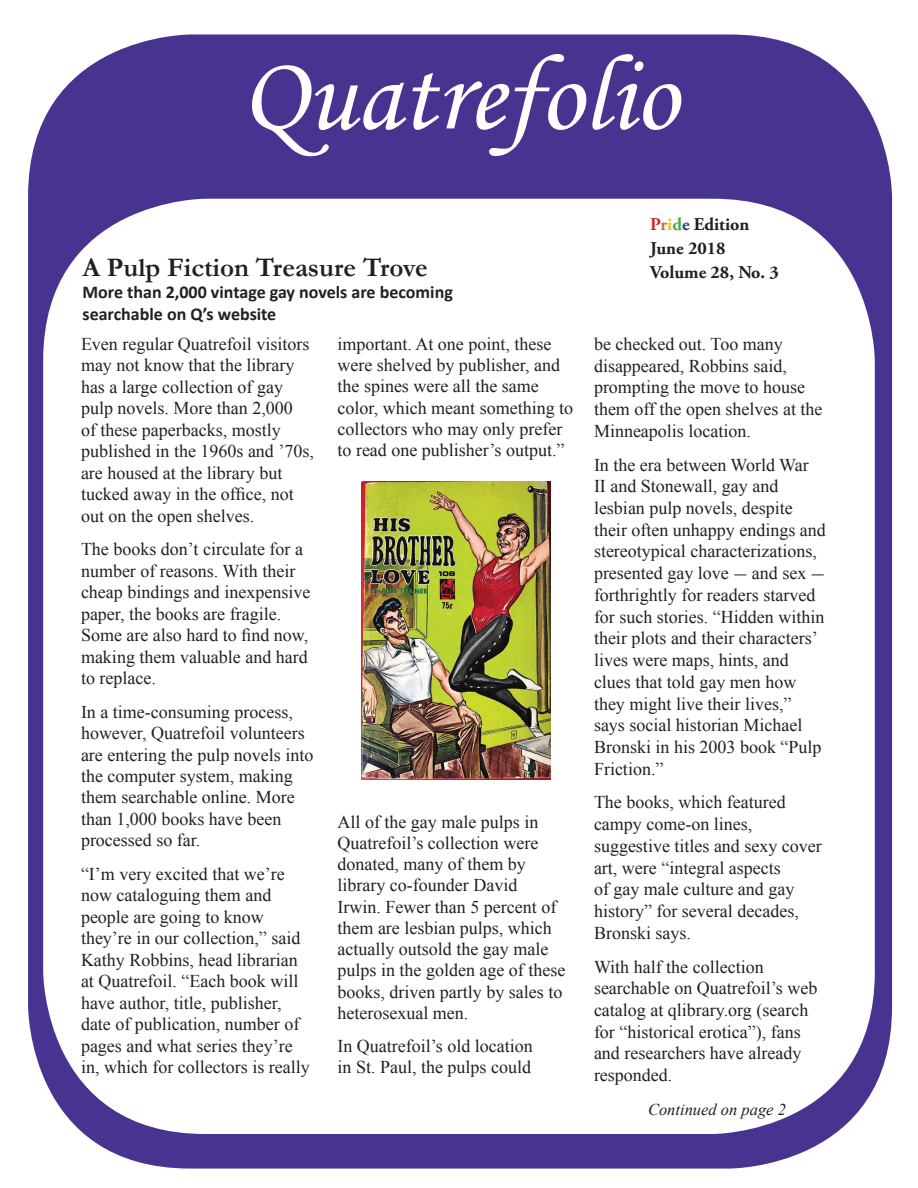
<style>
.page{position:relative;width:918px;height:1188px;background:#fff}
.page>*{position:absolute;margin:0;border:0;box-sizing:border-box;transform-origin:0 0}
.t1{font:108px "Monotype Corsiva";color:#fff}
.t2{font:700 27px "Garamond";color:#231f20}
.t3{font:18px/21.5px "Times New Roman";color:#231f20}
.t4{font:700 18px/21.6px "Calibri";color:#231f20}
.t5{font:700 18px/24px "Adobe Garamond Pro";color:#231f20}
.t6{font:italic 16.5px "Times New Roman";color:#231f20}
.s1{color:#d1232a}
.s2{color:#d56a29}
.s3{color:#fdbc12}
.s4{color:#40ae49}
.s5{color:#253f8e}
.s6{font-family:"Minion Pro"}
</style>
<div class="page">
<div style="left:28px;top:34px;width:864px;height:1135px;background:#493391;border-radius:162px"></div>
<div style="left:43px;top:199px;width:832px;height:935px;background:#fff;border-radius:162px"></div>
<img style="left:361px;top:481px;width:189px;height:299px">
<h1 class="t1" style="left:241px;top:30px;width:438px">Quatrefolio</h1>
<p class="t5" style="left:650px;top:212px;width:101px"><span class="s1">P</span><span class="s2">r</span><span class="s3">i</span><span class="s4">d</span><span class="s5">e</span> Edition<br>June 2018</p>
<h2 class="t2" style="left:82px;top:250px;width:347px">A Pulp Fiction Treasure Trove</h2>
<p class="t5" style="left:650px;top:260px;width:130px">Volume 28, No. 3</p>
<p class="t4" style="left:82px;top:281px;width:372px">More than 2,000 vintage gay novels are becoming searchable on Q’s website</p>
<p class="t3" style="left:338px;top:333px;width:237px">important. At one point, these were shelved by publisher, and the spines were all the same color, which meant something to collectors who may only prefer to read one publisher’s output.”</p>
<p class="t3" style="left:594px;top:333px;width:230px">be checked out. Too many disappeared, Robbins said, prompting the move to house them off the open shelves at the<br>Minneapolis location.</p>
<p class="t3" style="left:594px;top:453px;width:233px">In the era between World War<br>II and Stonewall, gay and lesbian pulp novels, despite their often unhappy endings and stereotypical characterizations, presented gay love <span class="s6">-</span> and sex <span class="s6">- </span>forthrightly for readers starved for such stories. “Hidden within their plots and their characters’ lives were maps, hints, and clues that told gay men how they might live their lives,” says social historian Michael<br>Bronski in his 2003 book “Pulp<br>Friction.”</p>
<p class="t3" style="left:594px;top:791px;width:229px">The books, which featured campy come-on lines, suggestive titles and sexy cover art, were “integral aspects<br>of gay male culture and gay history” for several decades,<br>Bronski says.</p>
<p class="t3" style="left:594px;top:955px;width:225px">With half the collection searchable on Quatrefoil’s web catalog at qlibrary.org (search for “historical erotica”), fans and researchers have already responded.</p>
<p class="t6" style="left:648px;top:1098px;width:139px">Continued on page 2</p>
<p class="t3" style="left:81px;top:333px;width:234px">Even regular Quatrefoil visitors may not know that the library has a large collection of gay pulp novels. More than 2,000<br>of these paperbacks, mostly published in the 1960s and ’70s, are housed at the library but tucked away in the office, not out on the open shelves.</p>
<p class="t3" style="left:81px;top:538px;width:231px">The books don’t circulate for a number of reasons. With their cheap bindings and inexpensive paper, the books are fragile.<br>Some are also hard to find now, making them valuable and hard to replace.</p>
<p class="t3" style="left:81px;top:701px;width:234px">In a time-consuming process, however, Quatrefoil volunteers are entering the pulp novels into the computer system, making them searchable online. More than 1,000 books have been processed so far.</p>
<p class="t3" style="left:81px;top:863px;width:230px">“I’m very excited that we’re now cataloguing them and people are going to know they’re in our collection,” said<br>Kathy Robbins, head librarian at Quatrefoil. “Each book will have author, title, publisher, date of publication, number of pages and what series they’re in, which for collectors is really</p>
<p class="t3" style="left:338px;top:811px;width:229px">All of the gay male pulps in<br>Quatrefoil’s collection were donated, many of them by library co-founder David<br>Irwin. Fewer than 5 percent of them are lesbian pulps, which actually outsold the gay male pulps in the golden age of these books, driven partly by sales to heterosexual men.</p>
<p class="t3" style="left:338px;top:1035px;width:197px">In Quatrefoil’s old location in St. Paul, the pulps could</p>
</div>
